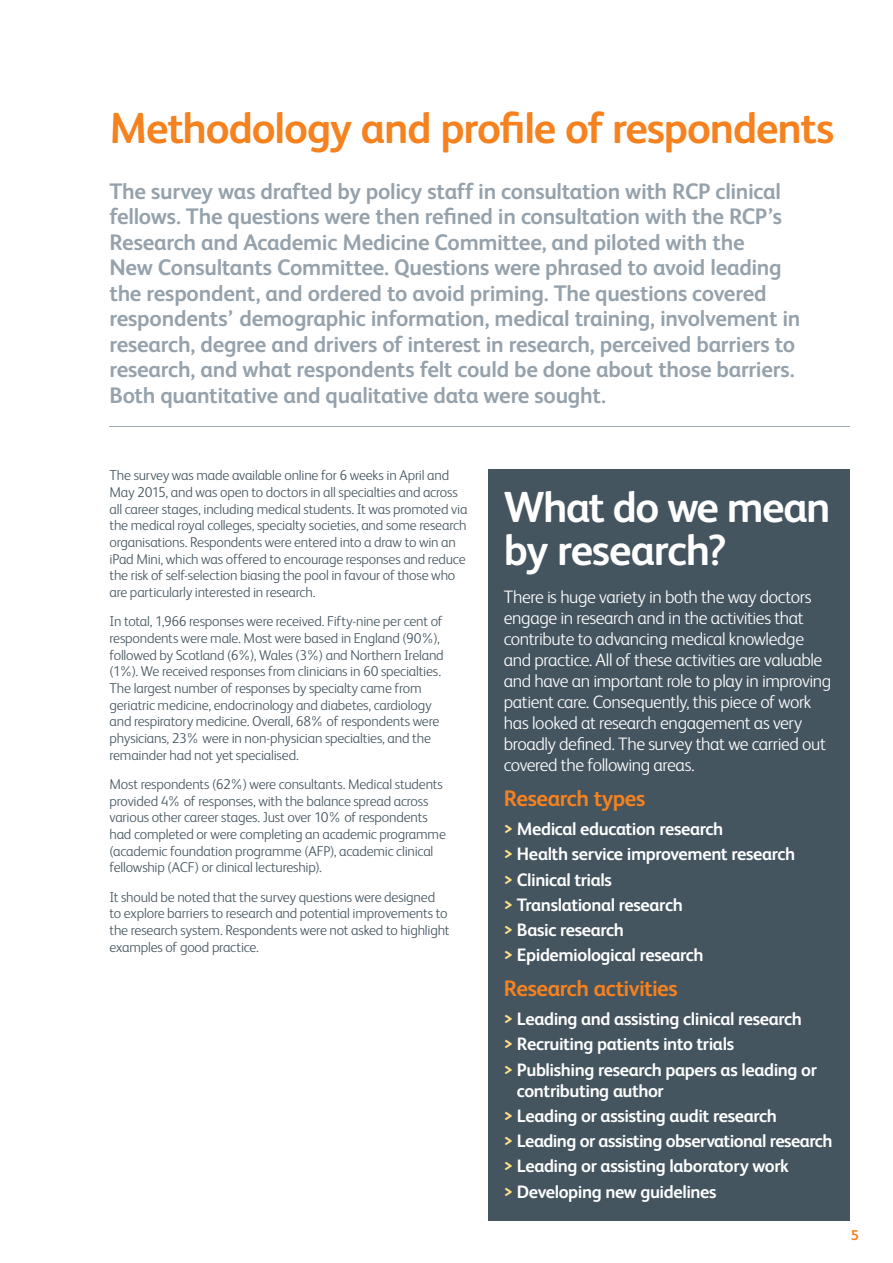
<style>
.page{position:relative;width:893px;height:1263px;background:#fff}
.page>*{position:absolute;margin:0;border:0;box-sizing:border-box;transform-origin:0 0}
.t1{font:700 43.5px "FS Albert";letter-spacing:-.03em;color:#f5821f}
.t2{font:700 43.5px/43.5px "FS Albert";letter-spacing:-.035em;color:#fff}
.t3{font:700 22.5px/25.5px "FS Albert";letter-spacing:-.015em;color:#95a2ac}
.t4{font:700 22.5px "FS Albert";letter-spacing:-.02em;color:#f5821f}
.t5{font:700 18px/25.2px "FS Albert";letter-spacing:-.025em;color:#fff}
.t6{font:300 18px/21px "FS Albert";letter-spacing:-.02em;color:#fff}
.t7{font:300 14.25px/16.6px "FS Albert";letter-spacing:-.015em;color:#455560}
.t8{font:700 14.25px "FS Albert";color:#f5821f}
.s1{color:#ffdf87}
</style>
<div class="page">
<hr style="left:109px;top:426px;width:741px;height:1px;background:#a0aab2">
<div style="left:488px;top:469px;width:362px;height:751px;background:#455560"></div>
<h1 class="t1" style="left:109px;top:108px;width:726px">Methodology and profile of respondents</h1>
<p class="t3" style="left:109px;top:179px;width:693px">The survey was drafted by policy staff in consultation with RCP clinical fellows. The questions were then refined in consultation with the RCP’s Research and Academic Medicine Committee, and piloted with the<br>New Consultants Committee. Questions were phrased to avoid leading the respondent, and ordered to avoid priming. The questions covered respondents’ demographic information, medical training, involvement in research, degree and drivers of interest in research, perceived barriers to research, and what respondents felt could be done about those barriers.<br>Both quantitative and qualitative data were sought.</p>
<p class="t7" style="left:109px;top:469px;width:359px">The survey was made available online for 6 weeks in April and May 2015, and was open to doctors in all specialties and across all career stages, including medical students. It was promoted via the medical royal colleges, specialty societies, and some research organisations. Respondents were entered into a draw to win an iPad Mini, which was offered to encourage responses and reduce the risk of self-selection biasing the pool in favour of those who are particularly interested in research.</p>
<p class="t7" style="left:109px;top:615px;width:336px">In total, 1,966 responses were received. Fifty-nine per cent of respondents were male. Most were based in England (90%), followed by Scotland (6%), Wales (3%) and Northern Ireland (1%). We received responses from clinicians in 60 specialties.<br>The largest number of responses by specialty came from geriatric medicine, endocrinology and diabetes, cardiology and respiratory medicine. Overall, 68% of respondents were physicians, 23% were in non-physician specialties, and the remainder had not yet specialised.</p>
<p class="t7" style="left:109px;top:777px;width:338px">Most respondents (62%) were consultants. Medical students provided 4% of responses, with the balance spread across various other career stages. Just over 10% of respondents had completed or were completing an academic programme (academic foundation programme (AFP), academic clinical fellowship (ACF) or clinical lectureship).</p>
<p class="t7" style="left:109px;top:890px;width:341px">It should be noted that the survey questions were designed to explore barriers to research and potential improvements to the research system. Respondents were not asked to highlight examples of good practice.</p>
<h1 class="t2" style="left:504px;top:487px;width:328px">What do we mean by research?</h1>
<p class="t6" style="left:504px;top:589px;width:329px">There is huge variety in both the way doctors engage in research and in the activities that contribute to advancing medical knowledge and practice. All of these activities are valuable and have an important role to play in improving patient care. Consequently, this piece of work has looked at research engagement as very broadly defined. The survey that we carried out covered the following areas.</p>
<h2 class="t4" style="left:504px;top:787px;width:143px">Research types</h2>
<p class="t5" style="left:504px;top:817px;width:293px"><span class="s1">&gt;</span> Medical education research<br><span class="s1">&gt;</span> Health service improvement research <span class="s1">&gt;</span> Clinical trials<br><span class="s1">&gt;</span> Translational research<br><span class="s1">&gt;</span> Basic research<br><span class="s1">&gt;</span> Epidemiological research</p>
<h2 class="t4" style="left:504px;top:977px;width:175px">Research activities</h2>
<p class="t5" style="left:504px;top:1007px;width:315px"><span class="s1">&gt;</span> Leading and assisting clinical research<br><span class="s1">&gt;</span> Recruiting patients into trials<br><span class="s1">&gt;</span> Publishing research papers as leading or</p>
<p class="t5" style="left:504px;top:1079px;width:330px;text-indent:13px">contributing author<br><span class="s1">&gt;</span> Leading or assisting audit research<br><span class="s1">&gt;</span> Leading or assisting observational research <span class="s1">&gt;</span> Leading or assisting laboratory work<br><span class="s1">&gt;</span> Developing new guidelines</p>
<p class="t8" style="left:851px;top:1228px;width:9px">5</p>
</div>
